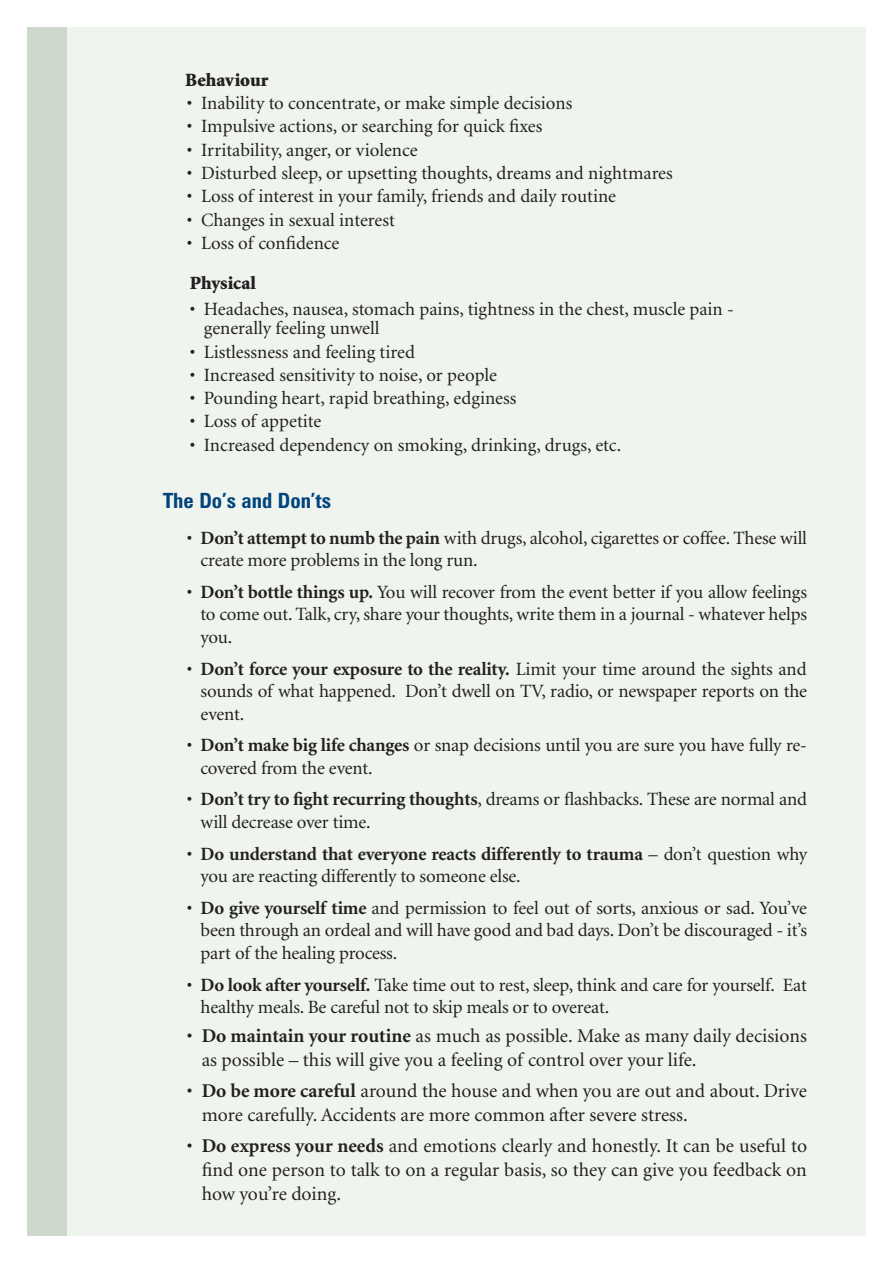
<style>
.page{position:relative;width:893px;height:1263px;background:#fff}
.page>*{position:absolute;margin:0;border:0;box-sizing:border-box;transform-origin:0 0}
.t1{font:700 condensed 21px "Zurich BT";color:#00447b}
.t2{font:19.5px/24px "Minion";color:#231f20}
.t3{font:18.75px/22.5px "Minion";letter-spacing:-.005em;color:#231f20}
.t4{font:900 18.75px "Minion";color:#231f20}
.s1{font-weight:700}
</style>
<div class="page">
<div style="left:28px;top:27px;width:838px;height:1209px;background:#eff4ee"></div>
<div style="left:27px;top:27px;width:39px;height:1209px;background:#ccd8c9"></div>
<p class="t4" style="left:185px;top:70px;width:85px">Behaviour</p>
<p class="t3" style="left:187px;top:93px;width:387px">• Inability to concentrate, or make simple decisions</p>
<p class="t3" style="left:187px;top:116px;width:357px">• Impulsive actions, or searching for quick fixes</p>
<p class="t3" style="left:187px;top:139px;width:232px">• Irritability, anger, or violence</p>
<p class="t3" style="left:187px;top:162px;width:487px">• Disturbed sleep, or upsetting thoughts, dreams and nightmares</p>
<p class="t3" style="left:187px;top:186px;width:431px">• Loss of interest in your family, friends and daily routine</p>
<p class="t3" style="left:187px;top:209px;width:209px">• Changes in sexual interest</p>
<p class="t3" style="left:187px;top:232px;width:154px">• Loss of confidence</p>
<p class="t4" style="left:190px;top:273px;width:68px">Physical</p>
<p class="t3" style="left:204px;top:300px;width:532px;line-height:19.5px;text-indent:-14px">• Headaches, nausea, stomach pains, tightness in the chest, muscle pain - generally feeling unwell</p>
<p class="t3" style="left:190px;top:341px;width:227px">• Listlessness and feeling tired</p>
<p class="t3" style="left:190px;top:364px;width:309px">• Increased sensitivity to noise, or people</p>
<p class="t3" style="left:190px;top:388px;width:328px">• Pounding heart, rapid breathing, edginess</p>
<p class="t3" style="left:190px;top:411px;width:133px">• Loss of appetite</p>
<p class="t3" style="left:190px;top:434px;width:433px">• Increased dependency on smoking, drinking, drugs, etc.</p>
<p class="t1" style="left:163px;top:487px;width:170px">The Do’s and Don’ts</p>
<p class="t3" style="left:201px;top:527px;width:608px;text-indent:-14px">• <span class="s1">Don’t attempt to numb the pain</span> with drugs, alcohol, cigarettes or coffee. These will create more problems in the long run.</p>
<p class="t3" style="left:201px;top:581px;width:608px;text-align:justify;text-indent:-14px">• <span class="s1">Don’t bottle things up.</span> You will recover from the event better if you allow feelings to come out. Talk, cry, share your thoughts, write them in a journal - whatever helps you.</p>
<p class="t3" style="left:201px;top:658px;width:608px;text-align:justify;text-indent:-14px">• <span class="s1">Don’t force your exposure to the reality.</span> Limit your time around the sights and sounds of what happened. Don’t dwell on TV, radio, or newspaper reports on the event.</p>
<p class="t3" style="left:201px;top:735px;width:608px;text-indent:-14px">• <span class="s1">Don’t make big life changes</span> or snap decisions until you are sure you have fully re&shy;covered from the event.</p>
<p class="t3" style="left:201px;top:789px;width:608px;text-indent:-14px">• <span class="s1">Don’t try to fight recurring thoughts</span>, dreams or flashbacks. These are normal and will decrease over time.</p>
<p class="t3" style="left:201px;top:843px;width:608px;text-indent:-14px">• <span class="s1">Do understand that everyone reacts differently to trauma</span> – don’t question why you are reacting differently to someone else.</p>
<p class="t3" style="left:201px;top:897px;width:608px;text-align:justify;text-indent:-14px">• <span class="s1">Do give yourself time</span> and permission to feel out of sorts, anxious or sad. You’ve been through an ordeal and will have good and bad days. Don’t be discouraged - it’s part of the healing process.</p>
<p class="t3" style="left:201px;top:974px;width:608px;text-indent:-14px">• <span class="s1">Do look after yourself.</span> Take time out to rest, sleep, think and care for yourself. Eat healthy meals. Be careful not to skip meals or to overeat.</p>
<p class="t2" style="left:202px;top:1025px;width:607px;text-indent:-15px">• <span class="s1">Do maintain your routine</span> as much as possible. Make as many daily decisions as possible – this will give you a feeling of control over your life.</p>
<p class="t2" style="left:202px;top:1079px;width:607px;text-indent:-15px">• <span class="s1">Do be more careful</span> around the house and when you are out and about. Drive more carefully. Accidents are more common after severe stress.</p>
<p class="t2" style="left:202px;top:1134px;width:607px;text-align:justify;text-indent:-15px">• <span class="s1">Do express your needs</span> and emotions clearly and honestly. It can be useful to find one person to talk to on a regular basis, so they can give you feedback on how you’re doing.</p>
</div>
